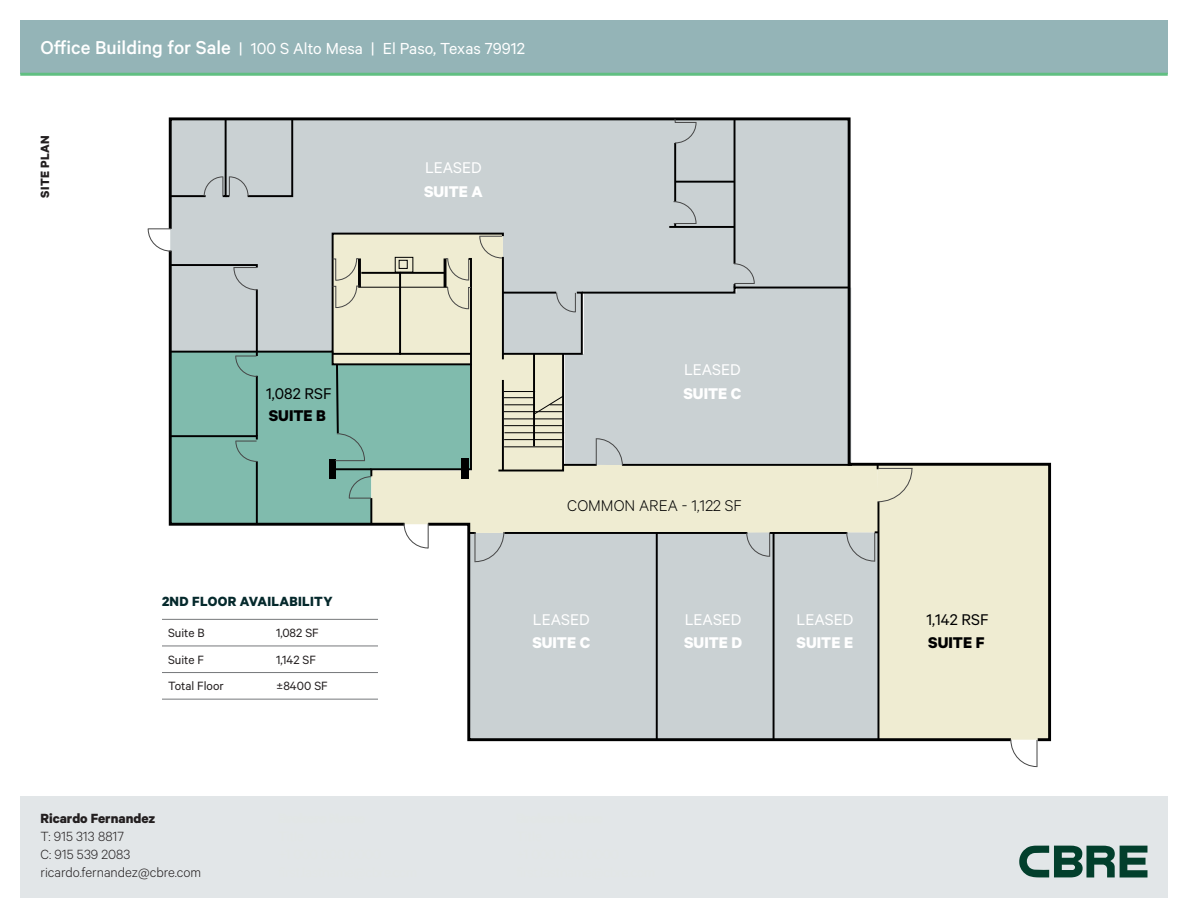
<style>
.page{position:relative;width:1188px;height:918px;background:#fff}
.page>*{position:absolute;margin:0;border:0;box-sizing:border-box;transform-origin:0 0}
.t1{font:18px "Calibre";color:#fff}
.t2{font:17.55px/23.2px "Calibre";color:#fff}
.t3{font:700 17.55px "Calibre";color:#fff}
.t4{font:300 17.55px "Calibre";color:#000}
.t5{font:17.55px "Calibre";color:#000}
.t6{font:700 17.55px "Calibre";color:#000}
.t7{font:300 15px/18px "Calibre";color:#231f20}
.Subheading_Extra_Small{font:700 15px "Calibre";letter-spacing:.02em;color:#05292c}
.t8{font:700 15px "Calibre";color:#231f20}
.Table_Content{font:13.5px "Calibre";color:#231f20}
.Callout_Extra_Small{font:700 13.5px "Calibre";letter-spacing:.025em;color:#231f20}
.s1{font-weight:500;font-size:21px}
.s2{font-weight:700}
</style>
<div class="page">
<svg style="left:167px;top:288px;width:885px;height:454px"></svg>
<hr style="left:878px;top:502px;width:1px;height:238px;background:#000">
<hr style="left:504px;top:532px;width:153px;height:2px;background:#000">
<hr style="left:370px;top:498px;width:2px;height:26px;background:#000">
<hr style="left:256px;top:461px;width:2px;height:63px;background:#000">
<svg style="left:877px;top:464px;width:36px;height:39px"></svg>
<svg style="left:655px;top:531px;width:224px;height:211px;background:#c1c7c9"></svg>
<svg style="left:469px;top:531px;width:36px;height:32px"></svg>
<svg style="left:403px;top:522px;width:26px;height:27px"></svg>
<svg style="left:1010px;top:739px;width:28px;height:29px"></svg>
<hr style="left:622px;top:464px;width:230px;height:2px;background:#000">
<svg style="left:147px;top:117px;width:704px;height:382px;background:#becac5"></svg>
<hr style="left:162px;top:646px;width:108px;height:1px;background:#76787b">
<hr style="left:270px;top:646px;width:108px;height:1px;background:#76787b">
<hr style="left:162px;top:672px;width:108px;height:1px;background:#76787b">
<hr style="left:270px;top:672px;width:108px;height:1px;background:#76787b">
<hr style="left:162px;top:699px;width:108px;height:1px;background:#76787b">
<hr style="left:270px;top:699px;width:108px;height:1px;background:#76787b">
<hr style="left:162px;top:619px;width:108px;height:1px;background:#76787b">
<hr style="left:270px;top:619px;width:108px;height:1px;background:#76787b">
<div style="left:20px;top:20px;width:1148px;height:54px;background:#94b4b7"></div>
<hr style="left:20px;top:73px;width:1148px;height:3px;background:#61bf82">
<div style="left:20px;top:796px;width:1148px;height:102px;background:#e2e6e8"></div>
<svg style="left:1019px;top:846px;width:129px;height:31px"></svg>
<p class="t1" style="left:40px;top:38px;width:486px"><span class="s1">Office Building for Sale</span> | 100 S Alto Mesa | El Paso, Texas 79912</p>
<p class="Callout_Extra_Small" style="left:37px;top:198px;width:64px;rotate:-90deg">SITE PLAN</p>
<p class="t2" style="left:425px;top:156px;width:58px">LEASED</p>
<p class="t3" style="left:424px;top:180px;width:60px">SUITE A</p>
<p class="t5" style="left:266px;top:383px;width:67px">1,082 RSF</p>
<p class="t6" style="left:269px;top:405px;width:59px">SUITE B</p>
<p class="Subheading_Extra_Small" style="left:162px;top:593px;width:172px">2ND FLOOR AVAILABILITY</p>
<p class="Table_Content" style="left:168px;top:625px;width:38px">Suite B</p>
<p class="Table_Content" style="left:276px;top:625px;width:44px">1,082 SF</p>
<p class="Table_Content" style="left:168px;top:652px;width:38px">Suite F</p>
<p class="Table_Content" style="left:276px;top:652px;width:41px">1,142 SF</p>
<p class="Table_Content" style="left:168px;top:678px;width:57px">Total Floor</p>
<p class="Table_Content" style="left:276px;top:678px;width:53px">±8400 SF</p>
<p class="t8" style="left:40px;top:810px;width:116px">Ricardo Fernandez</p>
<p class="t7" style="left:40px;top:827px;width:162px">T: 915 313 8817<br>C: 915 539 2083 ricardo.fernandez@cbre.com</p>
<p class="t2" style="left:683px;top:358px;width:59px">LEASED<br><span class="s2">SUITE C</span></p>
<p class="t4" style="left:567px;top:495px;width:176px">COMMON AREA - 1,122 SF</p>
<p class="t2" style="left:533px;top:607px;width:58px">LEASED</p>
<p class="t2" style="left:685px;top:607px;width:58px">LEASED</p>
<p class="t2" style="left:797px;top:607px;width:58px">LEASED</p>
<p class="t3" style="left:532px;top:632px;width:59px">SUITE C</p>
<p class="t3" style="left:684px;top:632px;width:60px">SUITE D</p>
<p class="t3" style="left:797px;top:632px;width:58px">SUITE E</p>
<p class="t5" style="left:926px;top:609px;width:64px">1,142 RSF</p>
<p class="t6" style="left:928px;top:632px;width:58px">SUITE F</p>
</div>
